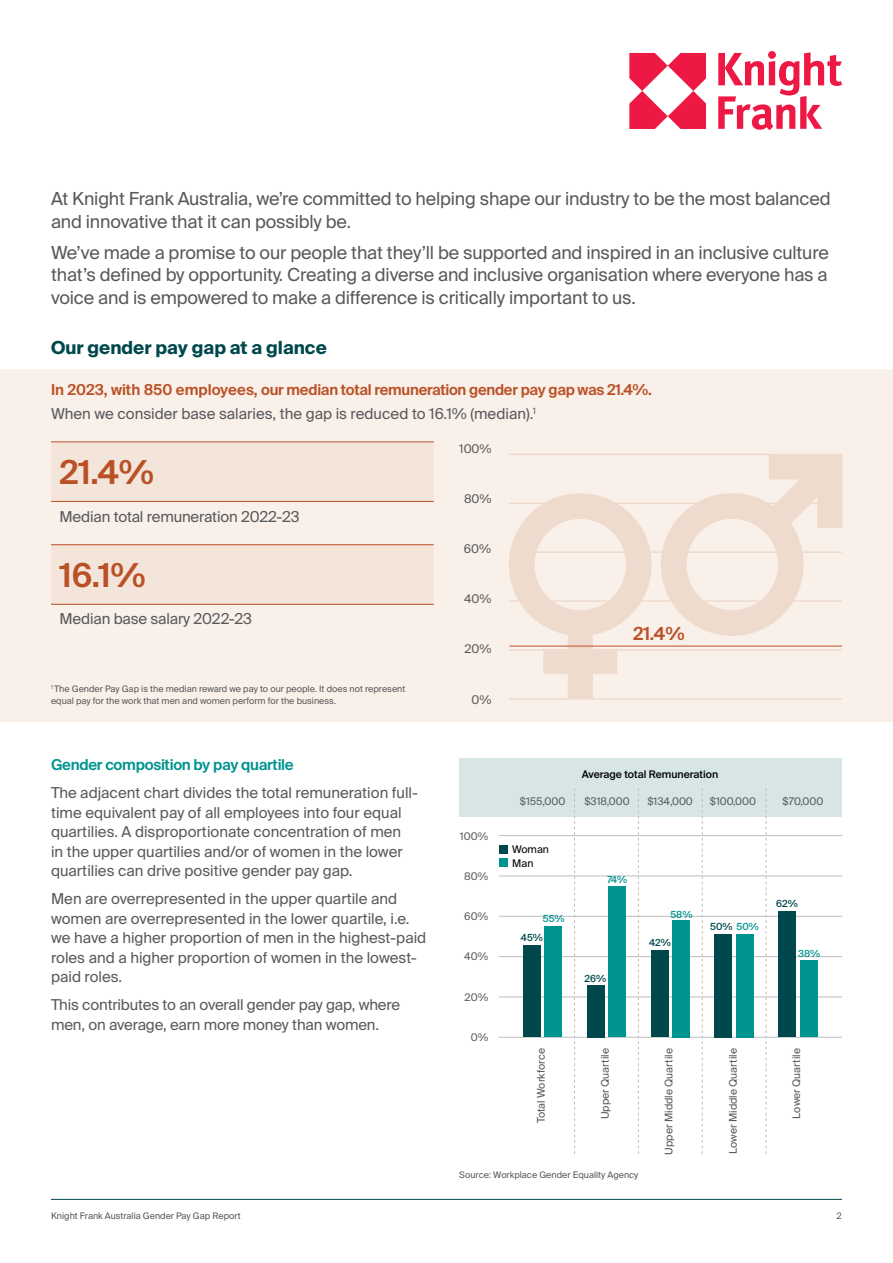
<style>
.page{position:relative;width:893px;height:1263px;background:#fff}
.page>*{position:absolute;margin:0;border:0;box-sizing:border-box;transform-origin:0 0}
.t1{font:600 33px "Suisse Intl";color:#ba5126}
.t2{font:18px/22.5px "Suisse Intl";letter-spacing:-.01em;color:#58595b}
.t3{font:700 18px "Suisse Intl";color:#00484b}
.t4{font:600 18px "Suisse Intl";color:#ba5126}
.t5{font:15px/19.5px "Suisse Intl";color:#58595b}
.t6{font:600 15px/23.7px "Suisse Intl";letter-spacing:-.02em;color:#ba5126}
.t7{font:600 15px "Suisse Intl";letter-spacing:-.02em;color:#009490}
.t8{font:12px "Suisse Intl";color:#58595b}
.t9{font:10.5px "Suisse Intl";color:#58595b}
.t10{font:500 10.5px "Suisse Intl";color:#000}
.t11{font:10.5px "Suisse Intl";color:#000}
.t12{font:500 9.75px "Suisse Intl";color:#00484b}
.t13{font:500 9.75px "Suisse Intl";color:#009490}
.t14{font:9px/12px "Suisse Intl";color:#58595b}
.s1{font-weight:400;color:#58595b}
.s2{color:#009490}
</style>
<div class="page">
<svg style="left:629px;top:53px;width:77px;height:76px"></svg>
<svg style="left:718px;top:52px;width:124px;height:78px"></svg>
<div style="left:0;top:369px;width:893px;height:353px;background:#f9f0ea"></div>
<div style="left:51px;top:442px;width:383px;height:59px;background:#f4e5db"></div>
<hr style="left:51px;top:442px;width:383px;height:1px;background:#ba5126">
<hr style="left:51px;top:501px;width:383px;height:1px;background:#ba5126">
<div style="left:51px;top:545px;width:383px;height:59px;background:#f4e5db"></div>
<hr style="left:51px;top:544px;width:383px;height:1px;background:#ba5126">
<hr style="left:51px;top:604px;width:383px;height:1px;background:#ba5126">
<hr style="left:509px;top:454px;width:333px;height:1px;background:#ebd1c0">
<hr style="left:509px;top:503px;width:333px;height:1px;background:#ebd1c0">
<hr style="left:509px;top:552px;width:333px;height:1px;background:#ebd1c0">
<hr style="left:509px;top:601px;width:333px;height:1px;background:#ebd1c0">
<hr style="left:509px;top:650px;width:333px;height:1px;background:#ebd1c0">
<hr style="left:509px;top:699px;width:333px;height:1px;background:#ebd1c0">
<svg style="left:509px;top:493px;width:143px;height:205px"></svg>
<svg style="left:661px;top:454px;width:181px;height:182px"></svg>
<hr style="left:509px;top:646px;width:333px;height:1px;background:#ba5126">
<hr style="left:51px;top:1199px;width:791px;height:1px;background:#00484b">
<div style="left:459px;top:759px;width:383px;height:58px;background:#d7e6e5"></div>
<hr style="left:499px;top:835px;width:343px;height:1px;background:#bcbec0">
<svg style="left:574px;top:788px;width:1px;height:366px"></svg>
<svg style="left:638px;top:788px;width:1px;height:366px"></svg>
<svg style="left:702px;top:788px;width:1px;height:366px"></svg>
<svg style="left:766px;top:788px;width:1px;height:366px"></svg>
<hr style="left:499px;top:1037px;width:343px;height:1px;background:#bcbec0">
<hr style="left:499px;top:997px;width:343px;height:1px;background:#bcbec0">
<hr style="left:499px;top:956px;width:343px;height:1px;background:#bcbec0">
<hr style="left:499px;top:916px;width:343px;height:1px;background:#bcbec0">
<hr style="left:499px;top:876px;width:343px;height:1px;background:#bcbec0">
<div style="left:523px;top:945px;width:17px;height:92px;background:#00484b"></div>
<div style="left:545px;top:926px;width:17px;height:111px;background:#009490"></div>
<div style="left:587px;top:985px;width:17px;height:52px;background:#00484b"></div>
<div style="left:609px;top:886px;width:17px;height:151px;background:#009490"></div>
<div style="left:651px;top:950px;width:17px;height:87px;background:#00484b"></div>
<div style="left:673px;top:920px;width:17px;height:117px;background:#009490"></div>
<div style="left:715px;top:934px;width:17px;height:103px;background:#00484b"></div>
<div style="left:736px;top:934px;width:17px;height:103px;background:#009490"></div>
<div style="left:779px;top:911px;width:17px;height:126px;background:#00484b"></div>
<div style="left:800px;top:960px;width:17px;height:77px;background:#009490"></div>
<div style="left:499px;top:845px;width:8px;height:8px;background:#00484b"></div>
<div style="left:499px;top:858px;width:8px;height:9px;background:#009490"></div>
<p class="t2" style="left:51px;top:188px;width:781px">At Knight Frank Australia, we’re committed to helping shape our industry to be the most balanced and innovative that it can possibly be.</p>
<p class="t2" style="left:51px;top:241px;width:779px;text-align:justify">We’ve made a promise to our people that they’ll be supported and inspired in an inclusive culture that’s defined by opportunity. Creating a diverse and inclusive organisation where everyone has a voice and is empowered to make a difference is critically important to us.</p>
<p class="t3" style="left:51px;top:337px;width:277px">Our gender pay gap at a glance</p>
<p class="t6" style="left:51px;top:378px;width:602px">In 2023, with 850 employees, our median total remuneration gender pay gap was 21.4%.<br><span class="s1">When we consider base salaries, the gap is reduced to 16.1% (median).</span><sup>1</sup></p>
<h1 class="t1" style="left:60px;top:454px;width:96px">21.4%</h1>
<p class="t5" style="left:60px;top:507px;width:241px">Median total remuneration 2022-23</p>
<p class="t8" style="left:459px;top:442px;width:34px">100%</p>
<p class="t8" style="left:464px;top:492px;width:29px">80%</p>
<h1 class="t1" style="left:60px;top:557px;width:88px">16.1%</h1>
<p class="t5" style="left:60px;top:609px;width:194px">Median base salary 2022-23</p>
<p class="t14" style="left:51px;top:682px;width:356px"><sup>1</sup> The Gender Pay Gap is the median reward we pay to our people. It does not represent equal pay for the work that men and women perform for the business.</p>
<p class="t7" style="left:51px;top:756px;width:244px">Gender composition by pay quartile</p>
<p class="t5" style="left:51px;top:783px;width:369px">The adjacent chart divides the total remuneration full&shy;time equivalent pay of all employees into four equal quartilies. A disproportionate concentration of men<br>in the upper quartilies and/or of women in the lower quartilies can drive positive gender pay gap.</p>
<p class="t5" style="left:51px;top:889px;width:377px">Men are overrepresented in the upper quartile and women are overrepresented in the lower quartile, i.e. we have a higher proportion of men in the highest-paid roles and a higher proportion of women in the lowest&shy;paid roles.</p>
<p class="t5" style="left:51px;top:995px;width:351px">This contributes to an overall gender pay gap, where men, on average, earn more money than women.</p>
<p class="t8" style="left:464px;top:542px;width:29px">60%</p>
<p class="t8" style="left:464px;top:592px;width:29px">40%</p>
<p class="t8" style="left:464px;top:642px;width:28px">20%</p>
<p class="t8" style="left:472px;top:692px;width:21px">0%</p>
<p class="t4" style="left:633px;top:623px;width:53px">21.4%</p>
<p class="t9" style="left:460px;top:830px;width:30px">100%</p>
<p class="t9" style="left:464px;top:870px;width:25px">80%</p>
<p class="t9" style="left:464px;top:910px;width:25px">60%</p>
<p class="t9" style="left:464px;top:951px;width:25px">40%</p>
<p class="t9" style="left:465px;top:991px;width:25px">20%</p>
<p class="t9" style="left:471px;top:1031px;width:19px">0%</p>
<p class="t10" style="left:582px;top:768px;width:138px">Average total Remuneration</p>
<p class="t9" style="left:520px;top:795px;width:47px">$155,000</p>
<p class="t9" style="left:584px;top:795px;width:47px">$318,000</p>
<p class="t9" style="left:647px;top:795px;width:47px">$134,000</p>
<p class="t9" style="left:710px;top:795px;width:48px">$100,000</p>
<p class="t9" style="left:782px;top:795px;width:42px">$70,000</p>
<p class="t11" style="left:512px;top:844px;width:38px">Woman</p>
<p class="t11" style="left:512px;top:857px;width:23px">Man</p>
<p class="t13" style="left:543px;top:913px;width:23px">55%</p>
<p class="t12" style="left:521px;top:932px;width:24px">45%</p>
<p class="t13" style="left:607px;top:873px;width:21px">74%</p>
<p class="t12" style="left:585px;top:973px;width:23px">26%</p>
<p class="t13" style="left:670px;top:909px;width:24px">58%</p>
<p class="t12" style="left:649px;top:937px;width:23px">42%</p>
<p class="t12" style="left:710px;top:921px;width:50px">50% <span class="s2">50%</span></p>
<p class="t12" style="left:776px;top:898px;width:23px">62%</p>
<p class="t13" style="left:798px;top:948px;width:24px">38%</p>
<p class="t9" style="left:535px;top:1123px;width:77px;rotate:-90deg">Total Workforce</p>
<p class="t9" style="left:663px;top:1155px;width:108px;rotate:-90deg">Upper Middle Quartile</p>
<p class="t9" style="left:727px;top:1154px;width:107px;rotate:-90deg">Lower Middle Quartile</p>
<p class="t9" style="left:599px;top:1119px;width:72px;rotate:-90deg">Upper Quartile</p>
<p class="t9" style="left:790px;top:1118px;width:72px;rotate:-90deg">Lower Quartile</p>
<p class="t14" style="left:459px;top:1169px;width:181px">Source: Workplace Gender Equality Agency</p>
<p class="t14" style="left:51px;top:1209px;width:191px">Knight Frank Australia Gender Pay Gap Report</p>
<p class="t14" style="left:837px;top:1209px;width:7px">2</p>
</div>
